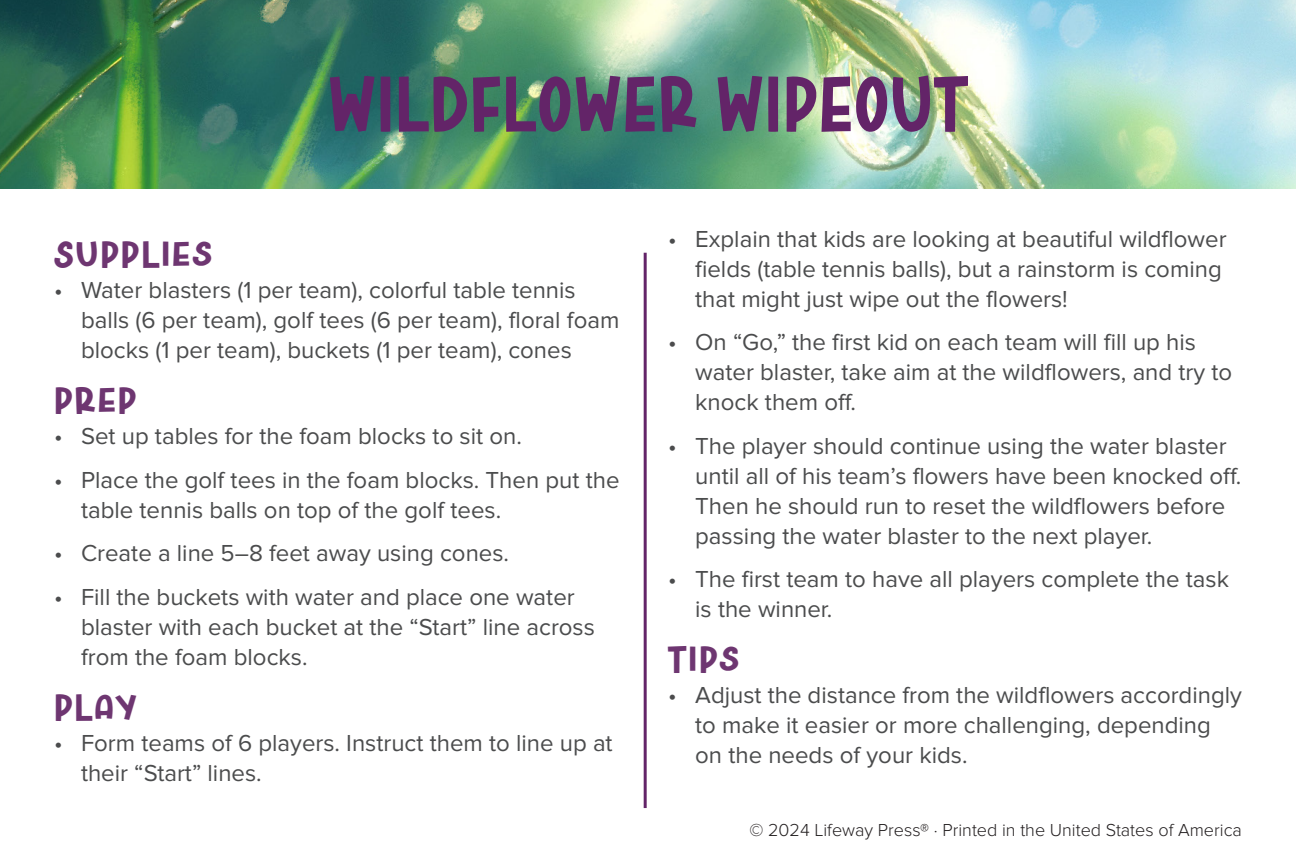
<style>
.page{position:relative;width:1296px;height:864px;background:#fff}
.page>*{position:absolute;margin:0;border:0;box-sizing:border-box;transform-origin:0 0}
.head_theme{font:78px "DTC Water Floatie";letter-spacing:.02em;color:#632468}
.subhead{font:37.8px "DTC Water Floatie";letter-spacing:.05em;color:#6e3671;scale:1.11 1}
.t1{font:24px/30px "Proxima Nova";color:#4b4c4d}
.t2{font:300 18px "Proxima Nova";color:#231f20}
</style>
<div class="page">
<img style="left:0;top:0;width:1296px;height:189px">
<hr style="left:644px;top:253px;width:3px;height:555px;background:#632468">
<p class="head_theme" style="left:328px;top:50px;width:641px">WILDFLOWER WIPEOUT</p>
<p class="subhead" style="left:54px;top:229px;width:144px">Supplies</p>
<p class="t1" style="left:81px;top:276px;width:540px;text-indent:-27px">• Water blasters (1 per team), colorful table tennis balls (6 per team), golf tees (6 per team), floral foam blocks (1 per team), buckets (1 per team), cones</p>
<p class="subhead" style="left:54px;top:375px;width:76px">Prep</p>
<p class="t1" style="left:54px;top:422px;width:469px">• Set up tables for the foam blocks to sit on.</p>
<p class="t1" style="left:81px;top:465px;width:540px;text-indent:-27px">• Place the golf tees in the foam blocks. Then put the table tennis balls on top of the golf tees.</p>
<p class="t1" style="left:54px;top:539px;width:457px">• Create a line 5–8 feet away using cones.</p>
<p class="t1" style="left:81px;top:582px;width:515px;text-indent:-27px">• Fill the buckets with water and place one water blaster with each bucket at the “Start” line across from the foam blocks.</p>
<p class="subhead" style="left:54px;top:681px;width:76px">Play</p>
<p class="t1" style="left:81px;top:728px;width:533px;text-indent:-27px">• Form teams of 6 players. Instruct them to line up at their “Start” lines.</p>
<p class="t1" style="left:695px;top:224px;width:533px;text-indent:-27px">• Explain that kids are looking at beautiful wildflower fields (table tennis balls), but a rainstorm is coming that might just wipe out the flowers!</p>
<p class="t1" style="left:695px;top:328px;width:538px;text-indent:-27px">• On “Go,” the first kid on each team will fill up his water blaster, take aim at the wildflowers, and try to knock them off.</p>
<p class="t1" style="left:695px;top:431px;width:548px;text-indent:-27px">• The player should continue using the water blaster until all of his team’s flowers have been knocked off.<br>Then he should run to reset the wildflowers before passing the water blaster to the next player.</p>
<p class="t1" style="left:695px;top:565px;width:535px;text-indent:-27px">• The first team to have all players complete the task is the winner.</p>
<p class="subhead" style="left:668px;top:634px;width:65px">Tips</p>
<p class="t1" style="left:695px;top:681px;width:548px;text-indent:-27px">• Adjust the distance from the wildflowers accordingly to make it easier or more challenging, depending on the needs of your kids.</p>
<p class="t2" style="left:749px;top:819px;width:494px">© 2024 Lifeway Press® · Printed in the United States of America</p>
</div>
